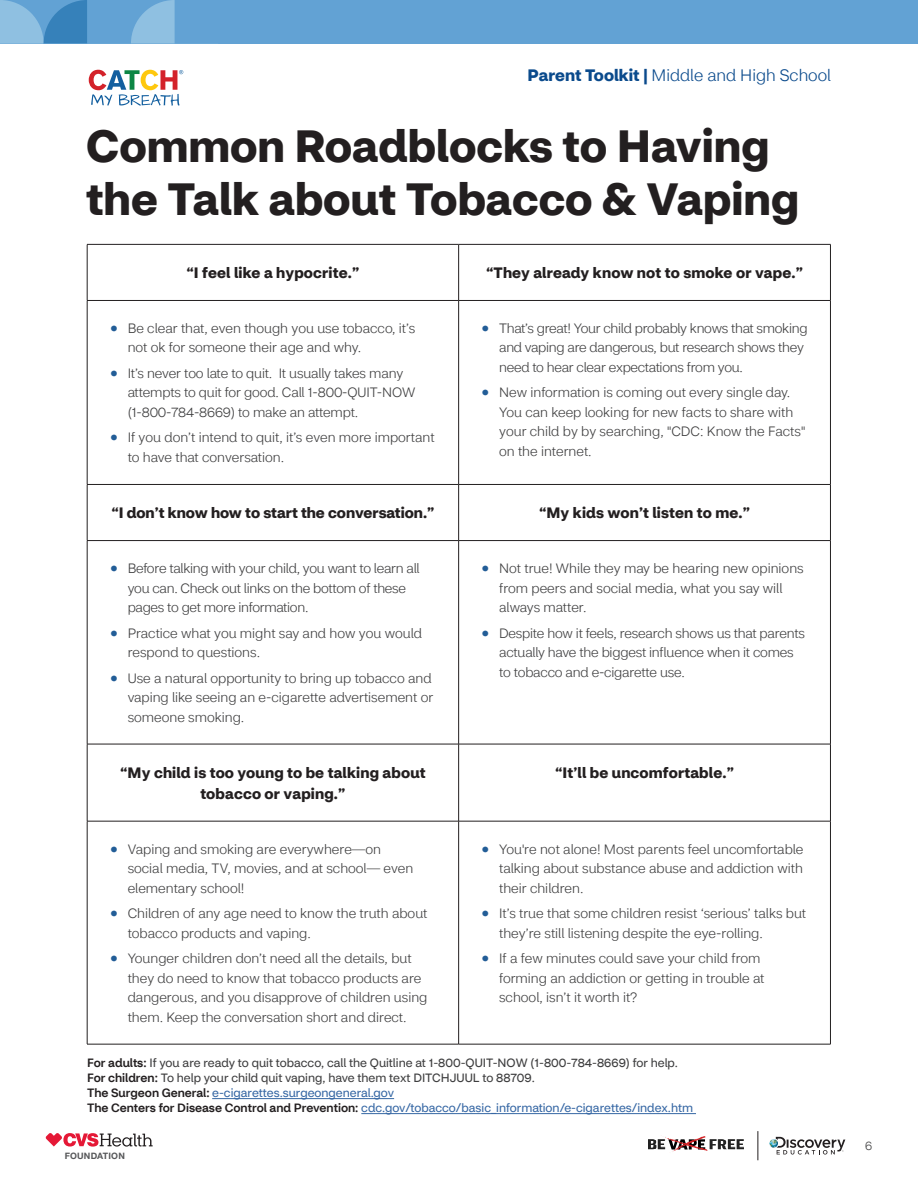
<style>
.page{position:relative;width:918px;height:1188px;background:#fff}
.page>*{position:absolute;margin:0;border:0;box-sizing:border-box;transform-origin:0 0}
.Main_Headline{font:700 45px/52.5px "CVS Health Sans";color:#231f20}
.t1{font:300 16.5px "CVS Health Sans";color:#0a4a8c}
.Subhead_3_10pt{font:700 15px/21px "CVS Health Sans";letter-spacing:.01em;color:#231f20;text-align:center}
.t2{font:300 13.5px/19.5px "CVS Health Sans";color:#3e3e3f}
.t3{font:300 13.5px/19.5px "CVS Health Sans";letter-spacing:-.02em;color:#3e3e3f}
.Body{font:12px/15px "CVS Health Sans";color:#3e3e3f}
.t4{font:300 12px "CVS Health Sans";color:#3e3e3f}
.t5{font:700 8.85px "Helvetica Neue";letter-spacing:.025em;color:#57585a}
.s1{font-weight:700}
.s2{font-family:"Helvetica Neue";color:#225d97}
.s3{font-weight:500;color:#231f20}
.s4{color:#3667a4}
</style>
<div class="page">
<svg style="left:46px;top:1133px;width:107px;height:14px"></svg>
<div style="left:0;top:0;width:918px;height:44px;background:#62a2d4"></div>
<svg style="left:0;top:0;width:175px;height:44px"></svg>
<svg style="left:89px;top:70px;width:94px;height:36px"></svg>
<svg style="left:769px;top:1137px;width:76px;height:18px"></svg>
<svg style="left:758px;top:1131px;width:1px;height:29px"></svg>
<img style="left:649px;top:1139px;width:94px;height:11px">
<svg style="left:659px;top:1136px;width:50px;height:16px"></svg>
<hr style="left:212px;top:1098px;width:182px;height:1px;background:#3667a4">
<hr style="left:361px;top:1113px;width:335px;height:1px;background:#3667a4">
<hr style="left:87px;top:244px;width:372px;height:1px;background:#231f20">
<hr style="left:87px;top:245px;width:1px;height:55px;background:#231f20">
<hr style="left:459px;top:244px;width:372px;height:1px;background:#231f20">
<hr style="left:458px;top:245px;width:1px;height:55px;background:#231f20">
<hr style="left:830px;top:245px;width:1px;height:55px;background:#231f20">
<hr style="left:87px;top:300px;width:372px;height:1px;background:#231f20">
<hr style="left:87px;top:301px;width:1px;height:183px;background:#231f20">
<hr style="left:459px;top:300px;width:372px;height:1px;background:#231f20">
<hr style="left:458px;top:301px;width:1px;height:183px;background:#231f20">
<hr style="left:830px;top:301px;width:1px;height:183px;background:#231f20">
<hr style="left:87px;top:484px;width:372px;height:1px;background:#231f20">
<hr style="left:87px;top:485px;width:1px;height:55px;background:#231f20">
<hr style="left:459px;top:484px;width:372px;height:1px;background:#231f20">
<hr style="left:458px;top:485px;width:1px;height:55px;background:#231f20">
<hr style="left:830px;top:485px;width:1px;height:55px;background:#231f20">
<hr style="left:87px;top:540px;width:372px;height:1px;background:#231f20">
<hr style="left:87px;top:541px;width:1px;height:203px;background:#231f20">
<hr style="left:459px;top:540px;width:372px;height:1px;background:#231f20">
<hr style="left:458px;top:541px;width:1px;height:203px;background:#231f20">
<hr style="left:830px;top:541px;width:1px;height:203px;background:#231f20">
<hr style="left:87px;top:744px;width:372px;height:1px;background:#231f20">
<hr style="left:87px;top:744px;width:1px;height:77px;background:#231f20">
<hr style="left:459px;top:744px;width:372px;height:1px;background:#231f20">
<hr style="left:458px;top:744px;width:1px;height:77px;background:#231f20">
<hr style="left:830px;top:744px;width:1px;height:77px;background:#231f20">
<hr style="left:87px;top:821px;width:372px;height:1px;background:#231f20">
<hr style="left:87px;top:821px;width:1px;height:223px;background:#231f20">
<hr style="left:459px;top:821px;width:372px;height:1px;background:#231f20">
<hr style="left:458px;top:821px;width:1px;height:223px;background:#231f20">
<hr style="left:830px;top:821px;width:1px;height:223px;background:#231f20">
<hr style="left:87px;top:1044px;width:372px;height:1px;background:#231f20">
<hr style="left:459px;top:1044px;width:372px;height:1px;background:#231f20">
<p class="t1" style="left:528px;top:65px;width:305px"><span class="s1">Parent Toolkit |</span> Middle and High School</p>
<p class="Main_Headline" style="left:86px;top:120px;width:714px">Common Roadblocks to Having the Talk about Tobacco &amp; Vaping</p>
<p class="Subhead_3_10pt" style="left:186px;top:262px;width:174px">“I feel like a hypocrite.”</p>
<p class="Subhead_3_10pt" style="left:486px;top:262px;width:318px">“They already know not to smoke or vape.”</p>
<p class="t2" style="left:128px;top:319px;width:289px;text-indent:-18px"><span class="s2">●</span> Be clear that, even though you use tobacco, it’s not ok for someone their age and why.</p>
<p class="t2" style="left:128px;top:364px;width:289px;text-indent:-18px"><span class="s2">●</span> It’s never too late to quit. It usually takes many attempts to quit for good. Call 1-800-QUIT-NOW (1-800-784-8669) to make an attempt.</p>
<p class="t2" style="left:128px;top:428px;width:308px;text-indent:-18px"><span class="s2">●</span> If you don’t intend to quit, it’s even more important to have that conversation.</p>
<p class="t3" style="left:499px;top:319px;width:310px;text-indent:-18px"><span class="s2">●</span> That’s great! Your child probably knows that smoking and vaping are dangerous, but research shows they need to hear clear expectations from you.</p>
<p class="t2" style="left:499px;top:383px;width:308px;text-indent:-18px"><span class="s2">●</span> New information is coming out every single day.<br>You can keep looking for new facts to share with your child by by searching, "CDC: Know the Facts" on the internet.</p>
<p class="Subhead_3_10pt" style="left:111px;top:502px;width:324px">“I don’t know how to start the conversation.”</p>
<p class="Subhead_3_10pt" style="left:539px;top:502px;width:213px">“My kids won’t listen to me.”</p>
<p class="t3" style="left:128px;top:559px;width:293px;text-indent:-18px"><span class="s2">●</span> Before talking with your child, you want to learn all you can. Check out links on the bottom of these pages to get more information.</p>
<p class="t2" style="left:128px;top:623px;width:296px;text-indent:-18px"><span class="s2">●</span> Practice what you might say and how you would respond to questions.</p>
<p class="t2" style="left:128px;top:668px;width:307px;text-indent:-18px"><span class="s2">●</span> Use a natural opportunity to bring up tobacco and vaping like seeing an e-cigarette advertisement or someone smoking.</p>
<p class="t2" style="left:499px;top:559px;width:306px;text-indent:-18px"><span class="s2">●</span> Not true! While they may be hearing new opinions from peers and social media, what you say will always matter.</p>
<p class="t2" style="left:499px;top:623px;width:307px;text-indent:-18px"><span class="s2">●</span> Despite how it feels, research shows us that parents actually have the biggest influence when it comes to tobacco and e-cigarette use.</p>
<p class="Subhead_3_10pt" style="left:120px;top:762px;width:307px">“My child is too young to be talking about tobacco or vaping.”</p>
<p class="Subhead_3_10pt" style="left:555px;top:762px;width:180px">“It’ll be uncomfortable.”</p>
<p class="t2" style="left:128px;top:839px;width:287px;text-indent:-18px"><span class="s2">●</span> Vaping and smoking are everywhere—on social media, TV, movies, and at school— even elementary school!</p>
<p class="t2" style="left:128px;top:904px;width:301px;text-indent:-18px"><span class="s2">●</span> Children of any age need to know the truth about tobacco products and vaping.</p>
<p class="t2" style="left:128px;top:949px;width:301px;text-indent:-18px"><span class="s2">●</span> Younger children don’t need all the details, but they do need to know that tobacco products are dangerous, and you disapprove of children using them. Keep the conversation short and direct.</p>
<p class="t2" style="left:499px;top:839px;width:306px;text-align:justify;text-indent:-18px"><span class="s2">●</span> You're not alone! Most parents feel uncomfortable talking about substance abuse and addiction with their children.</p>
<p class="t2" style="left:499px;top:904px;width:309px;text-indent:-18px"><span class="s2">●</span> It’s true that some children resist ‘serious’ talks but they’re still listening despite the eye-rolling.</p>
<p class="t2" style="left:499px;top:949px;width:267px;text-indent:-18px"><span class="s2">●</span> If a few minutes could save your child from forming an addiction or getting in trouble at school, isn’t it worth it?</p>
<p class="Body" style="left:87px;top:1056px;width:608px"><span class="s3">For adults:</span> If you are ready to quit tobacco, call the Quitline at 1-800-QUIT-NOW (1-800-784-8669) for help.<br><span class="s3">For children:</span> To help your child quit vaping, have them text DITCHJUUL to 88709.<br><span class="s3">The Surgeon General:</span> <span class="s4">e-cigarettes.surgeongeneral.gov<br></span><span class="s3">The Centers for Disease Control and Prevention:</span> <span class="s4">cdc.gov/tobacco/basic_information/e-cigarettes/index.htm</span></p>
<p class="t5" style="left:65px;top:1149px;width:62px">FOUNDATION</p>
<p class="t4" style="left:865px;top:1139px;width:9px">6</p>
</div>
